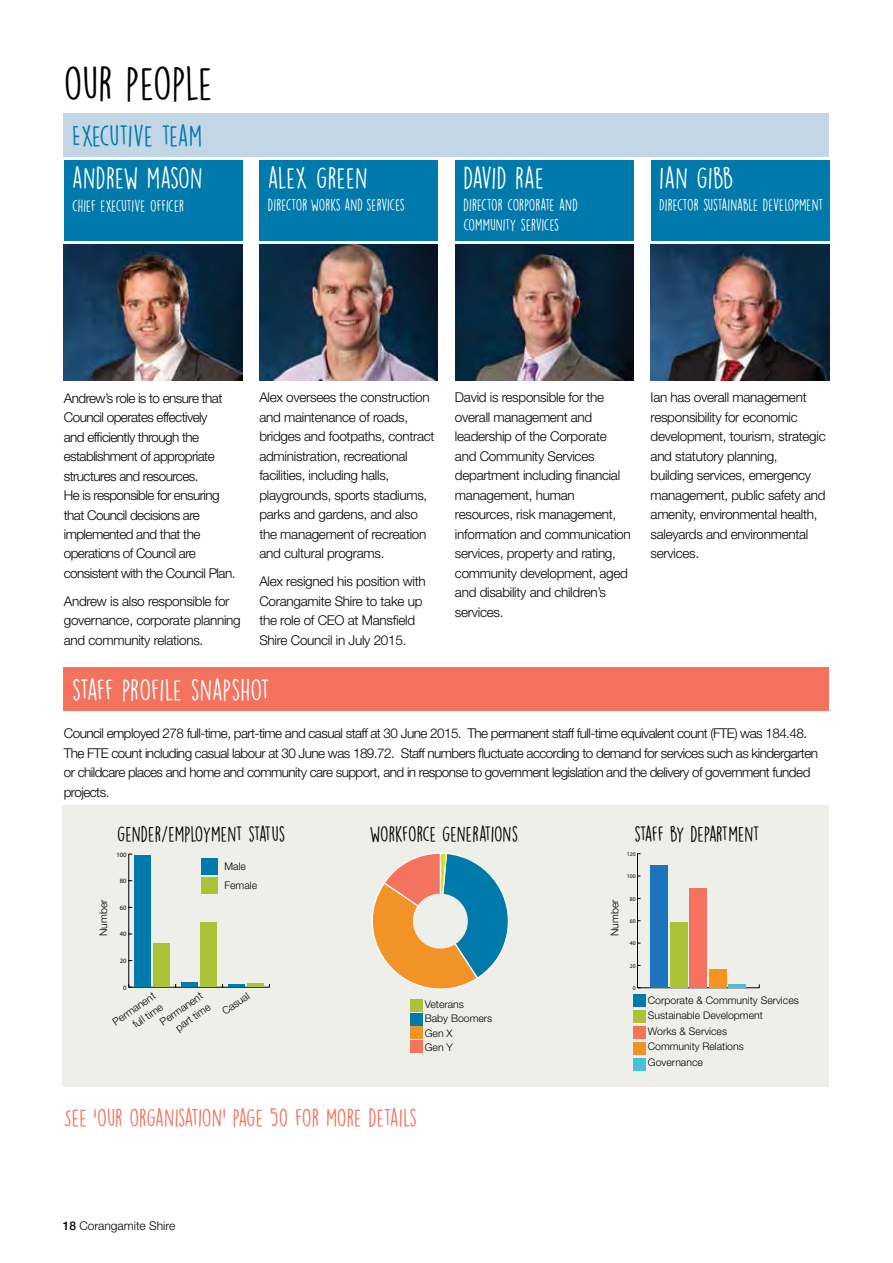
<style>
.page{position:relative;width:893px;height:1263px;background:#fff}
.page>*{position:absolute;margin:0;border:0;box-sizing:border-box;transform-origin:0 0}
.t1{font:42.9px "DK Lemon Yellow Sun";letter-spacing:-.01em;color:#000}
.t2{font:27px "DK Lemon Yellow Sun";letter-spacing:-.015em;color:#fff}
.t3{font:27px "DK Lemon Yellow Sun";letter-spacing:.005em;color:#fff}
.t4{font:27px "DK Lemon Yellow Sun";letter-spacing:-.02em;color:#0079ab}
.t5{font:22.5px "DK Lemon Yellow Sun";letter-spacing:-.005em;color:#f3735e}
.t6{font:19.5px "DK Lemon Yellow Sun";color:#000}
.t7{font:19.5px "DK Lemon Yellow Sun";letter-spacing:-.045em;color:#000}
.t8{font:15px/19.5px "DK Lemon Yellow Sun";letter-spacing:-.005em;color:#fff}
.t9{font:300 13.5px/19.5px "Helvetica Neue LT Std";letter-spacing:-.02em;color:#000}
.t10{font:300 13.5px/19.5px "Helvetica Neue LT Std";letter-spacing:-.04em;color:#000}
.t11{font:300 12px "Helvetica Neue LT Std";color:#000}
.t12{font:300 10.5px/15.8px "Helvetica Neue LT Std";color:#000}
.t13{font:6.6px "Myriad Pro";color:#000}
.t14{font:5.7px "Myriad Pro";color:#000}
.s1{font-weight:500}
</style>
<div class="page">
<div style="left:63px;top:805px;width:766px;height:282px;background:#efefe9"></div>
<img style="left:64px;top:244px;width:178px;height:136px">
<img style="left:259px;top:244px;width:179px;height:136px">
<img style="left:455px;top:244px;width:179px;height:136px">
<img style="left:651px;top:244px;width:178px;height:136px">
<div style="left:64px;top:161px;width:178px;height:80px;background:#0079ab"></div>
<div style="left:259px;top:160px;width:179px;height:81px;background:#0079ab"></div>
<div style="left:455px;top:160px;width:179px;height:81px;background:#0079ab"></div>
<div style="left:651px;top:160px;width:178px;height:81px;background:#0079ab"></div>
<div style="left:64px;top:113px;width:765px;height:44px;background:#c2d6e6"></div>
<div style="left:64px;top:668px;width:765px;height:43px;background:#f3735e"></div>
<hr style="left:129px;top:987px;width:140px;height:1px;background:#000">
<hr style="left:128px;top:854px;width:1px;height:133px;background:#000">
<div style="left:153px;top:943px;width:17px;height:44px;background:#acc237"></div>
<div style="left:200px;top:922px;width:17px;height:65px;background:#acc237"></div>
<hr style="left:247px;top:983px;width:17px;height:4px;background:#acc237">
<div style="left:134px;top:855px;width:17px;height:132px;background:#0079ab"></div>
<div style="left:181px;top:982px;width:17px;height:5px;background:#0079ab"></div>
<hr style="left:228px;top:984px;width:17px;height:3px;background:#0079ab">
<div style="left:202px;top:858px;width:16px;height:16px;background:#0079ab"></div>
<div style="left:202px;top:877px;width:16px;height:16px;background:#acc237"></div>
<svg style="left:372px;top:852px;width:137px;height:138px"></svg>
<div style="left:413px;top:894px;width:55px;height:55px;background:#efefe9;border-radius:50%"></div>
<div style="left:410px;top:999px;width:12px;height:13px;background:#acc237"></div>
<div style="left:410px;top:1013px;width:12px;height:12px;background:#0079ab"></div>
<div style="left:410px;top:1026px;width:12px;height:13px;background:#f29328"></div>
<div style="left:410px;top:1040px;width:12px;height:12px;background:#f3735e"></div>
<hr style="left:637px;top:987px;width:122px;height:1px;background:#000">
<hr style="left:637px;top:854px;width:1px;height:134px;background:#000">
<hr style="left:729px;top:984px;width:17px;height:4px;background:#47c1d6">
<div style="left:709px;top:969px;width:18px;height:19px;background:#f7941e"></div>
<div style="left:690px;top:888px;width:17px;height:100px;background:#f3735e"></div>
<div style="left:670px;top:922px;width:18px;height:66px;background:#acc237"></div>
<div style="left:651px;top:865px;width:17px;height:123px;background:#1c75bc"></div>
<div style="left:633px;top:995px;width:12px;height:12px;background:#0079ab"></div>
<div style="left:633px;top:1010px;width:12px;height:13px;background:#acc237"></div>
<div style="left:633px;top:1026px;width:12px;height:12px;background:#f3735e"></div>
<div style="left:633px;top:1042px;width:12px;height:13px;background:#f29328"></div>
<div style="left:633px;top:1058px;width:12px;height:13px;background:#47c1d6"></div>
<h1 class="t1" style="left:64px;top:56px;width:151px">OUR PEOPLE</h1>
<h2 class="t4" style="left:72px;top:119px;width:131px">EXECUTIVE TEAM</h2>
<h2 class="t3" style="left:72px;top:161px;width:132px">ANDREW MASON</h2>
<p class="t8" style="left:72px;top:196px;width:113px">CHIEF EXECUTIVE OFFICER</p>
<h2 class="t3" style="left:268px;top:161px;width:102px">ALEX GREEN</h2>
<p class="t8" style="left:268px;top:195px;width:138px">DIRECTOR WORKS AND SERVICES</p>
<h2 class="t2" style="left:463px;top:161px;width:82px">DAVID RAE</h2>
<p class="t8" style="left:463px;top:195px;width:116px">DIRECTOR CORPORATE AND<br>COMMUNITY SERVICES</p>
<h2 class="t3" style="left:659px;top:161px;width:76px">IAN GIBB</h2>
<p class="t8" style="left:659px;top:195px;width:166px">DIRECTOR SUSTAINABLE DEVELOPMENT</p>
<p class="t10" style="left:64px;top:388px;width:173px">Andrew’s role is to ensure that<br>Council operates effectively<br>and efficiently through the establishment of appropriate structures and resources.<br>He is responsible for ensuring that Council decisions are implemented and that the operations of Council are consistent with the Council Plan.</p>
<p class="t9" style="left:64px;top:591px;width:178px">Andrew is also responsible for governance, corporate planning and community relations.</p>
<p class="t9" style="left:259px;top:388px;width:177px">Alex oversees the construction and maintenance of roads, bridges and footpaths, contract administration, recreational facilities, including halls, playgrounds, sports stadiums, parks and gardens, and also the management of recreation and cultural programs.</p>
<p class="t9" style="left:259px;top:572px;width:168px">Alex resigned his position with<br>Corangamite Shire to take up the role of CEO at Mansfield<br>Shire Council in July 2015.</p>
<p class="t9" style="left:455px;top:388px;width:177px">David is responsible for the overall management and leadership of the Corporate and Community Services department including financial management, human resources, risk management, information and communication services, property and rating, community development, aged and disability and children’s services.</p>
<p class="t9" style="left:651px;top:387px;width:177px">Ian has overall management responsibility for economic development, tourism, strategic and statutory planning,<br>building services, emergency management, public safety and amenity, environmental health, saleyards and environmental services.</p>
<h2 class="t2" style="left:72px;top:673px;width:199px">STAFF PROFILE SNAPSHOT</h2>
<p class="t10" style="left:64px;top:723px;width:756px">Council employed 278 full-time, part-time and casual staff at 30 June 2015. The permanent staff full-time equivalent count (FTE) was 184.48.<br>The FTE count including casual labour at 30 June was 189.72. Staff numbers fluctuate according to demand for services such as kindergarten or childcare places and home and community care support, and in response to government legislation and the delivery of government funded projects.</p>
<h3 class="t6" style="left:117px;top:822px;width:170px">GENDER/EMPLOYMENT STATUS</h3>
<p class="t13" style="left:116px;top:850px;width:12px">100</p>
<p class="t12" style="left:95px;top:936px;width:38px;rotate:-90deg">Number</p>
<p class="t13" style="left:120px;top:877px;width:8px">80</p>
<p class="t13" style="left:120px;top:903px;width:8px">60</p>
<p class="t13" style="left:120px;top:930px;width:8px">40</p>
<p class="t13" style="left:120px;top:957px;width:8px">20</p>
<p class="t13" style="left:123px;top:983px;width:5px">0</p>
<p class="t12" style="left:109px;top:1016px;width:51px;rotate:-35deg">Permanent</p>
<p class="t12" style="left:157px;top:1016px;width:51px;rotate:-35deg">Permanent</p>
<p class="t12" style="left:129px;top:1018px;width:36px;rotate:-35deg">full time</p>
<p class="t12" style="left:172px;top:1022px;width:42px;rotate:-35deg">part time</p>
<p class="t12" style="left:225px;top:857px;width:34px;line-height:18.8px">Male<br>Female</p>
<p class="t12" style="left:219px;top:1005px;width:32px;rotate:-35deg">Casual</p>
<h3 class="t6" style="left:369px;top:822px;width:150px">WORKFORCE GENERATIONS</h3>
<p class="t12" style="left:425px;top:997px;width:69px;line-height:14.2px">Veterans<br>Baby Boomers</p>
<p class="t12" style="left:425px;top:1025px;width:30px;line-height:14.2px">Gen X<br>Gen Y</p>
<h3 class="t5" style="left:64px;top:1104px;width:355px">SEE ‘OUR ORGANISATION’ PAGE 50 FOR MORE DETAILS</h3>
<p class="t11" style="left:63px;top:1218px;width:114px"><span class="s1">18</span> Corangamite Shire</p>
<p class="t12" style="left:606px;top:936px;width:38px;rotate:-90deg">Number</p>
<h3 class="t7" style="left:634px;top:822px;width:127px">STAFF BY DEPARTMENT</h3>
<p class="t14" style="left:627px;top:850px;width:10px">120</p>
<p class="t14" style="left:627px;top:873px;width:10px">100</p>
<p class="t14" style="left:630px;top:895px;width:7px">80</p>
<p class="t14" style="left:630px;top:917px;width:7px">60</p>
<p class="t14" style="left:630px;top:940px;width:7px">40</p>
<p class="t14" style="left:630px;top:962px;width:7px">20</p>
<p class="t14" style="left:633px;top:984px;width:4px">0</p>
<p class="t12" style="left:648px;top:992px;width:152px">Corporate &amp; Community Services<br>Sustainable Development<br>Works &amp; Services<br>Community Relations<br>Governance</p>
</div>
